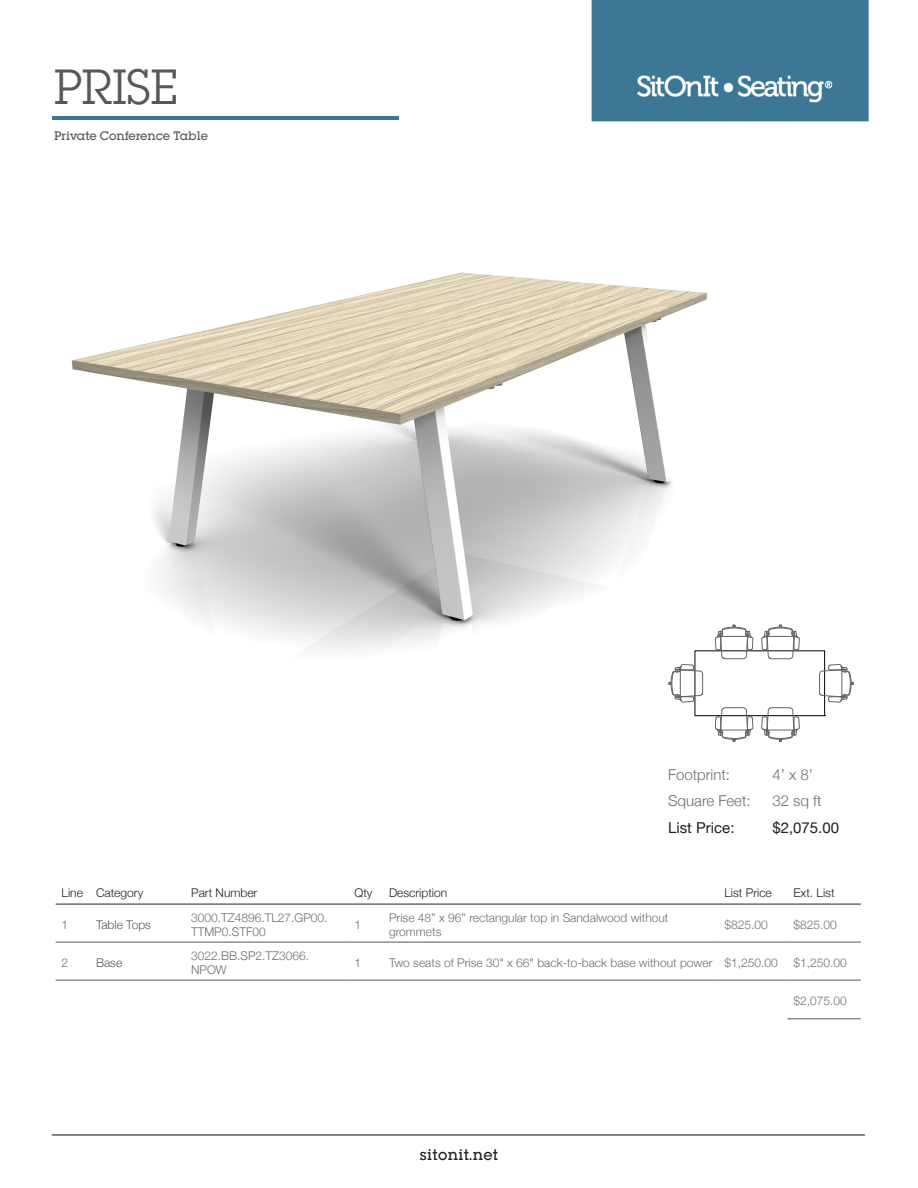
<style>
.page{position:relative;width:918px;height:1188px;background:#fff}
.page>*{position:absolute;margin:0;border:0;box-sizing:border-box;transform-origin:0 0}
.t1{font:48px "Lubalin Graph Std";color:#57585a}
.t2{font:300 15px "Helvetica Neue";color:#6c6d70}
.t3{font:15px "Helvetica Neue";color:#231f20}
.t4{font:500 15px "Lubalin Graph Std";letter-spacing:.025em;color:#231f20}
.Table_copy_gray{font:300 12px/14.4px "Helvetica Neue";color:#6c6d70}
.t5{font:300 12px "Helvetica Neue";color:#231f20}
.t6{font:500 12px "Lubalin Graph Std";color:#57585a}
.Table_copy_gray-2{font:300 12px "Helvetica Neue";color:#57585a}
</style>
<div class="page">
<hr style="left:52px;top:1134px;width:813px;height:2px;background:#57585a">
<img style="left:71px;top:272px;width:715px;height:392px">
<div style="left:695px;top:651px;width:130px;height:65px;border:1px solid #000"></div>
<svg style="left:669px;top:664px;width:34px;height:38px"></svg>
<svg style="left:715px;top:625px;width:38px;height:34px"></svg>
<svg style="left:762px;top:625px;width:38px;height:34px"></svg>
<svg style="left:715px;top:708px;width:38px;height:34px"></svg>
<svg style="left:762px;top:708px;width:37px;height:34px"></svg>
<svg style="left:820px;top:664px;width:34px;height:39px"></svg>
<hr style="left:56px;top:942px;width:34px;height:1px;background:#57585a">
<hr style="left:90px;top:942px;width:95px;height:1px;background:#57585a">
<hr style="left:185px;top:942px;width:163px;height:1px;background:#57585a">
<hr style="left:348px;top:942px;width:35px;height:1px;background:#57585a">
<hr style="left:383px;top:942px;width:335px;height:1px;background:#57585a">
<hr style="left:718px;top:942px;width:70px;height:1px;background:#57585a">
<hr style="left:788px;top:942px;width:73px;height:1px;background:#57585a">
<hr style="left:56px;top:980px;width:34px;height:1px;background:#57585a">
<hr style="left:90px;top:980px;width:95px;height:1px;background:#57585a">
<hr style="left:185px;top:980px;width:163px;height:1px;background:#57585a">
<hr style="left:348px;top:980px;width:35px;height:1px;background:#57585a">
<hr style="left:383px;top:980px;width:335px;height:1px;background:#57585a">
<hr style="left:718px;top:980px;width:70px;height:1px;background:#57585a">
<hr style="left:788px;top:980px;width:73px;height:1px;background:#57585a">
<hr style="left:788px;top:1019px;width:73px;height:1px;background:#57585a">
<hr style="left:56px;top:904px;width:34px;height:1px;background:#231f20">
<hr style="left:90px;top:904px;width:95px;height:1px;background:#231f20">
<hr style="left:185px;top:904px;width:163px;height:1px;background:#231f20">
<hr style="left:348px;top:904px;width:35px;height:1px;background:#231f20">
<hr style="left:383px;top:904px;width:335px;height:1px;background:#231f20">
<hr style="left:718px;top:904px;width:70px;height:1px;background:#231f20">
<hr style="left:788px;top:904px;width:73px;height:1px;background:#231f20">
<img style="left:591px;top:0;width:278px;height:122px">
<img style="left:53px;top:116px;width:346px;height:4px">
<p class="t1" style="left:54px;top:57px;width:125px">PRISE</p>
<p class="t6" style="left:54px;top:128px;width:156px">Private Conference Table</p>
<p class="t2" style="left:668px;top:762px;width:63px">Footprint:</p>
<p class="t2" style="left:772px;top:762px;width:42px">4’ x 8’</p>
<p class="t2" style="left:668px;top:789px;width:84px">Square Feet:</p>
<p class="t2" style="left:772px;top:789px;width:51px">32 sq ft</p>
<p class="t3" style="left:668px;top:816px;width:68px">List Price:</p>
<p class="t3" style="left:772px;top:816px;width:68px">$2,075.00</p>
<p class="t5" style="left:62px;top:883px;width:23px">Line</p>
<p class="t5" style="left:96px;top:883px;width:49px">Category</p>
<p class="t5" style="left:191px;top:883px;width:68px">Part Number</p>
<p class="t5" style="left:354px;top:883px;width:19px">Qty</p>
<p class="t5" style="left:389px;top:883px;width:60px">Description</p>
<p class="t5" style="left:724px;top:883px;width:49px">List Price</p>
<p class="t5" style="left:794px;top:883px;width:43px">Ext. List</p>
<p class="Table_copy_gray" style="left:62px;top:917px;width:8px">1</p>
<p class="Table_copy_gray-2" style="left:96px;top:915px;width:56px">Table Tops</p>
<p class="Table_copy_gray" style="left:191px;top:909px;width:138px">3000.TZ4896.TL27.GP00.<br>TTMP0.STF00</p>
<p class="Table_copy_gray" style="left:354px;top:917px;width:8px">1</p>
<p class="Table_copy_gray" style="left:389px;top:909px;width:281px">Prise 48” x 96” rectangular top in Sandalwood without grommets</p>
<p class="Table_copy_gray" style="left:724px;top:917px;width:45px">$825.00</p>
<p class="Table_copy_gray" style="left:794px;top:917px;width:45px">$825.00</p>
<p class="Table_copy_gray" style="left:62px;top:955px;width:8px">2</p>
<p class="Table_copy_gray-2" style="left:96px;top:953px;width:28px">Base</p>
<p class="Table_copy_gray" style="left:191px;top:947px;width:120px">3022.BB.SP2.TZ3066.<br>NPOW</p>
<p class="Table_copy_gray" style="left:354px;top:955px;width:8px">1</p>
<p class="Table_copy_gray" style="left:389px;top:955px;width:325px">Two seats of Prise 30" x 66" back-to-back base without power</p>
<p class="Table_copy_gray" style="left:724px;top:955px;width:55px">$1,250.00</p>
<p class="Table_copy_gray" style="left:793px;top:955px;width:55px">$1,250.00</p>
<p class="Table_copy_gray" style="left:793px;top:993px;width:55px">$2,075.00</p>
<p class="t4" style="left:420px;top:1145px;width:80px">sitonit.net</p>
</div>
